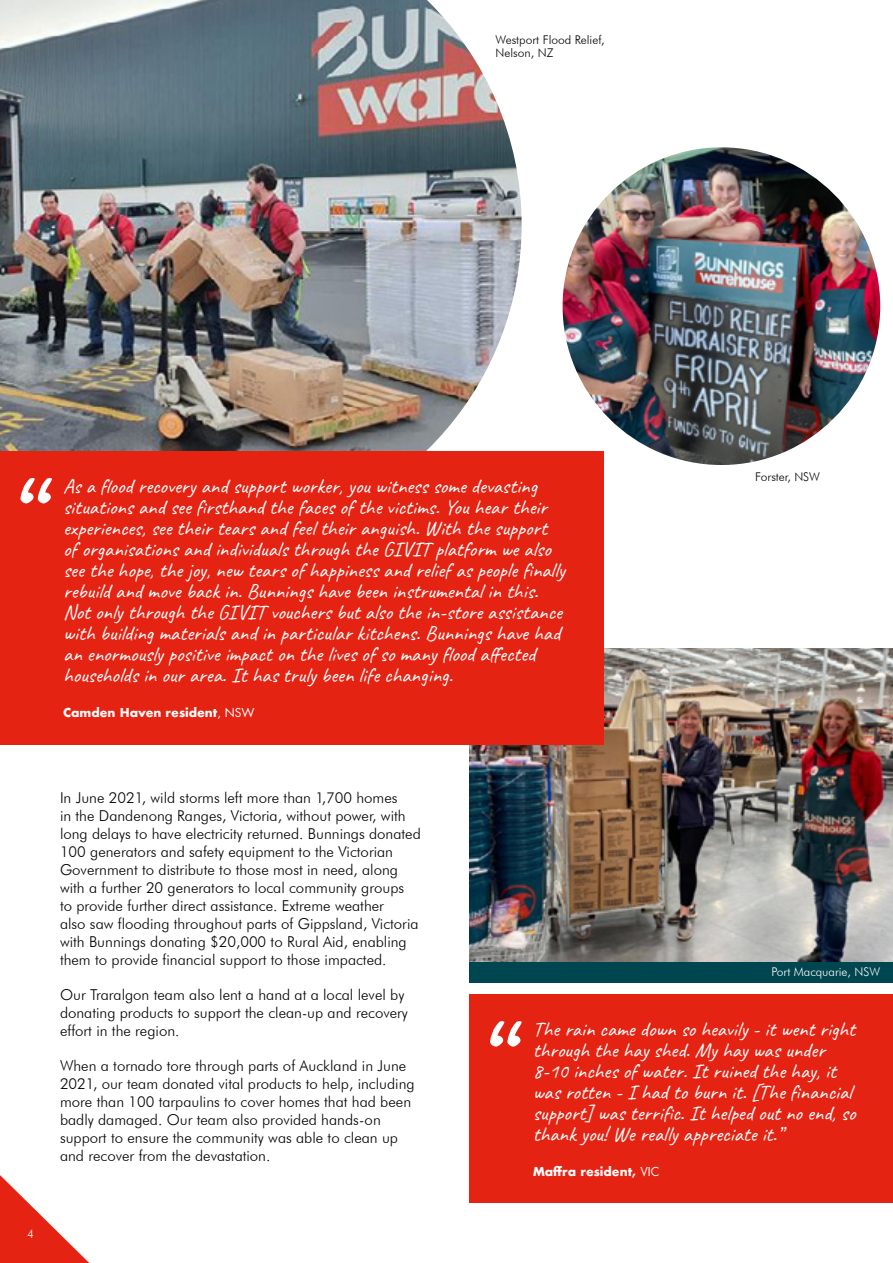
<style>
.page{position:relative;width:893px;height:1263px;background:#fff}
.page>*{position:absolute;margin:0;border:0;box-sizing:border-box;transform-origin:0 0}
.t1{font:21px/21px "Caveat";color:#fff}
.t2{font:300 15px/18px "Futura BT";color:#000}
.t3{font:700 12px "Futura";color:#fff}
.t4{font:300 12px/13.5px "Futura BT";color:#000}
.t5{font:300 12px "Futura BT";color:#fff}
.s1{font-weight:400}
</style>
<div class="page">
<img style="left:0;top:0;width:522px;height:451px">
<img style="left:469px;top:648px;width:424px;height:315px">
<div style="left:469px;top:994px;width:424px;height:209px;background:#e42313"></div>
<div style="left:0;top:451px;width:603px;height:294px;background:#e42313"></div>
<svg style="left:20px;top:478px;width:32px;height:25px"></svg>
<svg style="left:490px;top:1021px;width:32px;height:26px"></svg>
<div style="left:469px;top:963px;width:424px;height:20px;background:#004650"></div>
<img style="left:563px;top:147px;width:317px;height:318px;border-radius:159px">
<svg style="left:0;top:1175px;width:89px;height:88px"></svg>
<p class="t4" style="left:496px;top:33px;width:110px">Westport Flood Relief,<br>Nelson, NZ</p>
<p class="t1" style="left:63px;top:475px;width:503px">As a flood recovery and support worker, you witness some devasting situations and see firsthand the faces of the victims. You hear their experiences, see their tears and feel their anguish. With the support of organisations and individuals through the GIVIT platform we also see the hope, the joy, new tears of happiness and relief as people finally rebuild and move back in. Bunnings have been instrumental in this.<br>Not only through the GIVIT vouchers but also the in-store assistance with building materials and in particular kitchens. Bunnings have had an enormously positive impact on the lives of so many flood affected households in our area. It has truly been life changing.</p>
<p class="t3" style="left:63px;top:704px;width:193px">Camden Haven resident<span class="s1">, NSW</span></p>
<p class="t4" style="left:755px;top:470px;width:66px">Forster, NSW</p>
<p class="t5" style="left:27px;top:1226px;width:8px">4</p>
<p class="t2" style="left:60px;top:789px;width:362px">In June 2021, wild storms left more than 1,700 homes<br>in the Dandenong Ranges, Victoria, without power, with long delays to have electricity returned. Bunnings donated 100 generators and safety equipment to the Victorian Government to distribute to those most in need, along with a further 20 generators to local community groups<br>to provide further direct assistance. Extreme weather<br>also saw flooding throughout parts of Gippsland, Victoria with Bunnings donating $20,000 to Rural Aid, enabling them to provide financial support to those impacted.</p>
<p class="t2" style="left:60px;top:986px;width:350px">Our Traralgon team also lent a hand at a local level by donating products to support the clean-up and recovery effort in the region.</p>
<p class="t2" style="left:60px;top:1057px;width:356px">When a tornado tore through parts of Auckland in June 2021, our team donated vital products to help, including more than 100 tarpaulins to cover homes that had been badly damaged. Our team also provided hands-on support to ensure the community was able to clean up and recover from the devastation.</p>
<p class="t5" style="left:771px;top:964px;width:110px">Port Macquarie, NSW</p>
<p class="t1" style="left:533px;top:1018px;width:324px">The rain came down so heavily - it went right through the hay shed. My hay was under 8-10 inches of water. It ruined the hay, it was rotten - I had to burn it. [The financial support] was terrific. It helped out no end, so thank you! We really appreciate it.”</p>
<p class="t3" style="left:533px;top:1163px;width:128px">Maffra resident, <span class="s1">VIC</span></p>
</div>
